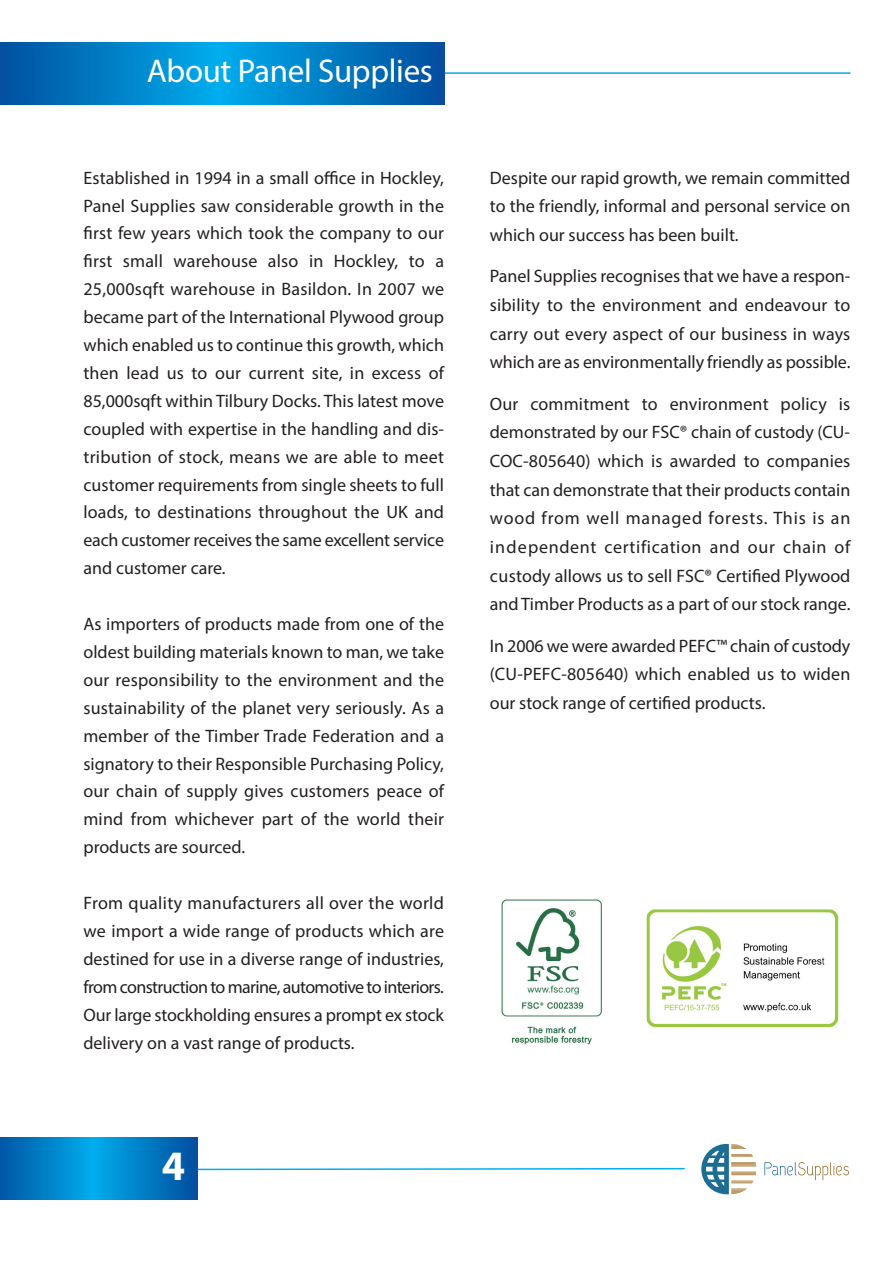
<style>
.page{position:relative;width:893px;height:1263px;background:#fff}
.page>*{position:absolute;margin:0;border:0;box-sizing:border-box;transform-origin:0 0}
.t1{font:700 42px "Myriad Pro";color:#fff}
.t2{font:33px "Myriad Pro";letter-spacing:-.01em;color:#fff}
.t3{font:18px/27.9px "Myriad Pro";color:#231f20;text-align:justify}
</style>
<div class="page">
<svg style="left:197px;top:1167px;width:488px;height:4px"></svg>
<hr style="left:440px;top:72px;width:410px;height:2px;background:#00aeef">
<svg style="left:0;top:1138px;width:197px;height:61px;background:#007fc6"></svg>
<svg style="left:764px;top:1162px;width:85px;height:18px"></svg>
<svg style="left:701px;top:1144px;width:55px;height:51px"></svg>
<svg style="left:0;top:43px;width:445px;height:61px;background:#007dc5"></svg>
<img style="left:501px;top:899px;width:338px;height:146px">
<h2 class="t2" style="left:147px;top:59px;width:288px">About Panel Supplies</h2>
<p class="t3" style="left:83px;top:165px;width:362px">Established in 1994 in a small office in Hockley, Panel Supplies saw considerable growth in the first few years which took the company to our first small warehouse also in Hockley, to a 25,000sqft warehouse in Basildon. In 2007 we became part of the International Plywood group which enabled us to continue this growth, which then lead us to our current site, in excess of 85,000sqft within Tilbury Docks. This latest move coupled with expertise in the handling and dis&shy;tribution of stock, means we are able to meet customer requirements from single sheets to full loads, to destinations throughout the UK and each customer receives the same excellent service and customer care.</p>
<p class="t3" style="left:83px;top:611px;width:362px">As importers of products made from one of the oldest building materials known to man, we take our responsibility to the environment and the sustainability of the planet very seriously. As a member of the Timber Trade Federation and a signatory to their Responsible Purchasing Policy, our chain of supply gives customers peace of mind from whichever part of the world their products are sourced.</p>
<p class="t3" style="left:83px;top:890px;width:362px">From quality manufacturers all over the world we import a wide range of products which are destined for use in a diverse range of industries, from construction to marine, automotive to interiors.<br>Our large stockholding ensures a prompt ex stock delivery on a vast range of products.</p>
<h1 class="t1" style="left:162px;top:1150px;width:25px">4</h1>
<p class="t3" style="left:490px;top:165px;width:362px;line-height:28.7px">Despite our rapid growth, we remain committed to the friendly, informal and personal service on which our success has been built.</p>
<p class="t3" style="left:490px;top:263px;width:362px;line-height:28.7px">Panel Supplies recognises that we have a respon&shy;sibility to the environment and endeavour to carry out every aspect of our business in ways which are as environmentally friendly as possible.</p>
<p class="t3" style="left:490px;top:391px;width:362px;line-height:28.7px">Our commitment to environment policy is demonstrated by our FSC® chain of custody (CU-COC-805640) which is awarded to companies that can demonstrate that their products contain wood from well managed forests. This is an independent certification and our chain of custody allows us to sell FSC® Certified Plywood and Timber Products as a part of our stock range.</p>
<p class="t3" style="left:490px;top:633px;width:362px;line-height:28.7px">In 2006 we were awarded PEFC™ chain of custody (CU-PEFC-805640) which enabled us to widen our stock range of certified products.</p>
</div>
